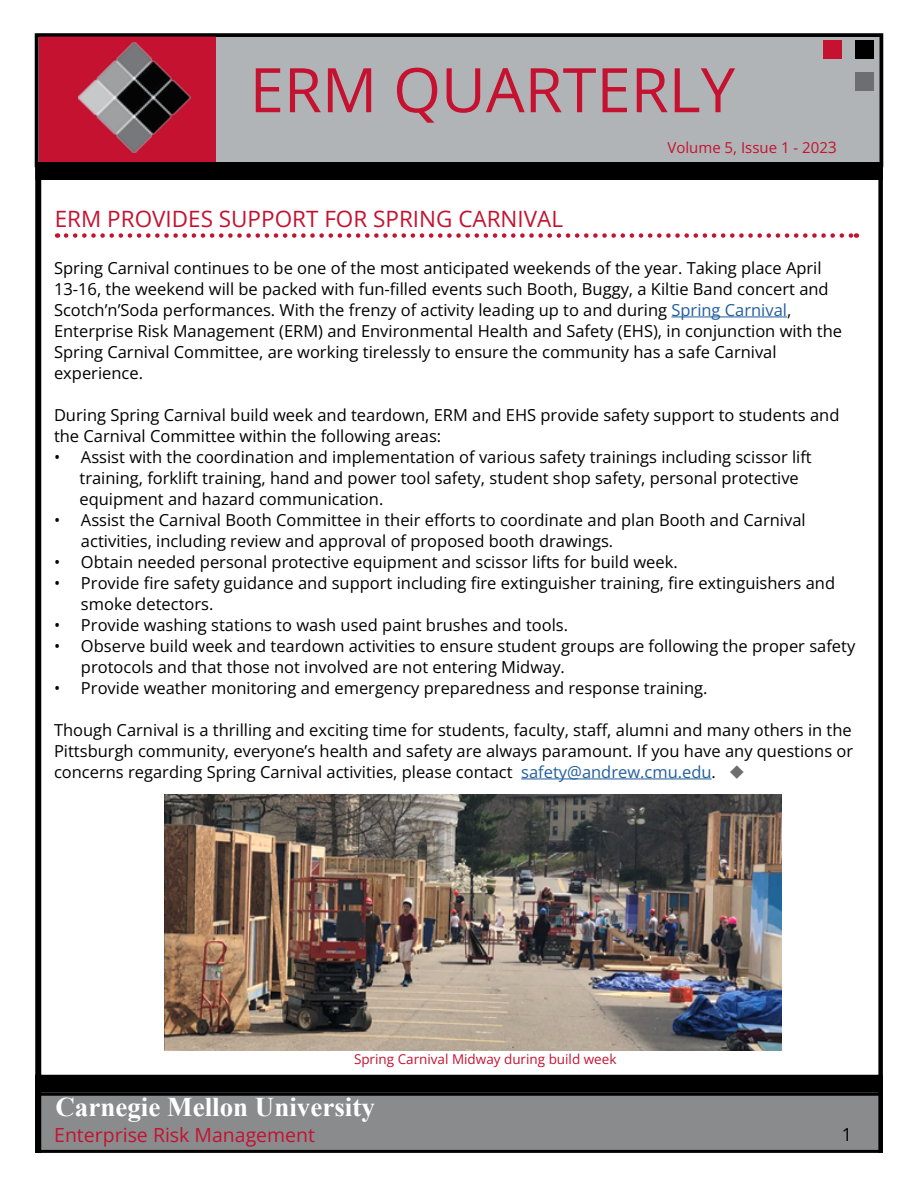
<style>
.page{position:relative;width:918px;height:1188px;background:#fff}
.page>*{position:absolute;margin:0;border:0;box-sizing:border-box;transform-origin:0 0}
.t1{font:61.5px "Open Sans";color:#c41230}
.t2{font:700 27px "Times New Roman";color:#fff}
.t3{font:22.5px "Open Sans";color:#c41230}
.t4{font:19.5px "Open Sans";color:#c41230}
.t5{font:18px "Open Sans";color:#000}
.t6{font:16.5px/21px "Open Sans";color:#000}
.t7{font:15px "Open Sans";color:#c41230}
.t8{font:13.5px "Open Sans";color:#c41230}
.s1{font-size:15.75px}
.s2{color:#215e9e}
.s3{color:#6d6e71}
</style>
<div class="page">
<div style="left:37px;top:1094px;width:844px;height:57px;background:#8a8b8d"></div>
<div style="left:35px;top:1093px;width:848px;height:60px;border:3px solid #000"></div>
<hr style="left:67px;top:189px;width:1px;height:964px;background:#000">
<div style="left:878px;top:162px;width:5px;height:991px;background:#000"></div>
<div style="left:35px;top:180px;width:6px;height:973px;background:#000"></div>
<div style="left:37px;top:35px;width:844px;height:130px;background:#b1b4b6"></div>
<div style="left:35px;top:33px;width:848px;height:134px;border:4px solid #000"></div>
<div style="left:855px;top:40px;width:19px;height:19px;background:#000"></div>
<div style="left:855px;top:72px;width:19px;height:19px;background:#6d6e71"></div>
<div style="left:824px;top:40px;width:18px;height:19px;background:#c41230"></div>
<div style="left:39px;top:37px;width:177px;height:127px;background:#c41230"></div>
<div style="left:35px;top:162px;width:848px;height:18px;background:#000"></div>
<div style="left:35px;top:1075px;width:848px;height:18px;background:#000"></div>
<img style="left:79px;top:42px;width:112px;height:111px">
<hr style="left:882px;top:173px;width:2px;height:907px;background:#000">
<svg style="left:66px;top:233px;width:791px;height:5px"></svg>
<hr style="left:671px;top:317px;width:116px;height:1px;background:#215e9e">
<hr style="left:521px;top:779px;width:191px;height:1px;background:#215e9e">
<img style="left:165px;top:795px;width:616px;height:256px">
<h1 class="t1" style="left:250px;top:48px;width:487px">ERM QUARTERLY</h1>
<p class="t7" style="left:668px;top:138px;width:171px">Volume 5, Issue 1 - 202<span class="s1">3</span></p>
<h3 class="t3" style="left:55px;top:203px;width:510px">ERM PROVIDES SUPPORT FOR SPRING CARNIVAL</h3>
<p class="t6" style="left:54px;top:257px;width:790px">Spring Carnival continues to be one of the most anticipated weekends of the year. Taking place April 13-16, the weekend will be packed with fun-filled events such Booth, Buggy, a Kiltie Band concert and Scotch’n’Soda performances. With the frenzy of activity leading up to and during <span class="s2">Spring Carnival</span>, Enterprise Risk Management (ERM) and Environmental Health and Safety (EHS), in conjunction with the Spring Carnival Committee, are working tirelessly to ensure the community has a safe Carnival experience.</p>
<p class="t6" style="left:54px;top:404px;width:787px">During Spring Carnival build week and teardown, ERM and EHS provide safety support to students and the Carnival Committee within the following areas:</p>
<p class="t6" style="left:79px;top:446px;width:734px;text-indent:-25px">• Assist with the coordination and implementation of various safety trainings including scissor lift training, forklift training, hand and power tool safety, student shop safety, personal protective equipment and hazard communication.</p>
<p class="t6" style="left:81px;top:509px;width:726px;text-indent:-27px">• Assist the Carnival Booth Committee in their efforts to coordinate and plan Booth and Carnival activities, including review and approval of proposed booth drawings.</p>
<p class="t6" style="left:54px;top:551px;width:625px">• Obtain needed personal protective equipment and scissor lifts for build week.</p>
<p class="t6" style="left:81px;top:572px;width:756px;text-indent:-27px">• Provide fire safety guidance and support including fire extinguisher training, fire extinguishers and smoke detectors.</p>
<p class="t6" style="left:54px;top:614px;width:516px">• Provide washing stations to wash used paint brushes and tools.</p>
<p class="t6" style="left:81px;top:635px;width:776px;text-indent:-27px">• Observe build week and teardown activities to ensure student groups are following the proper safety protocols and that those not involved are not entering Midway.</p>
<p class="t6" style="left:54px;top:677px;width:655px">• Provide weather monitoring and emergency preparedness and response training.</p>
<p class="t6" style="left:54px;top:719px;width:801px;text-align:justify">Though Carnival is a thrilling and exciting time for students, faculty, staff, alumni and many others in the Pittsburgh community, everyone’s health and safety are always paramount. If you have any questions or concerns regarding Spring Carnival activities, please contact <span class="s2">safety@andrew.cmu.edu</span>. <span class="s3">◆</span></p>
<p class="t8" style="left:354px;top:1050px;width:264px">Spring Carnival Midway during build week</p>
<h2 class="t2" style="left:56px;top:1088px;width:321px">Carnegie Mellon University</h2>
<p class="t4" style="left:54px;top:1122px;width:263px">Enterprise Risk Management</p>
<p class="t5" style="left:842px;top:1122px;width:12px">1</p>
</div>
